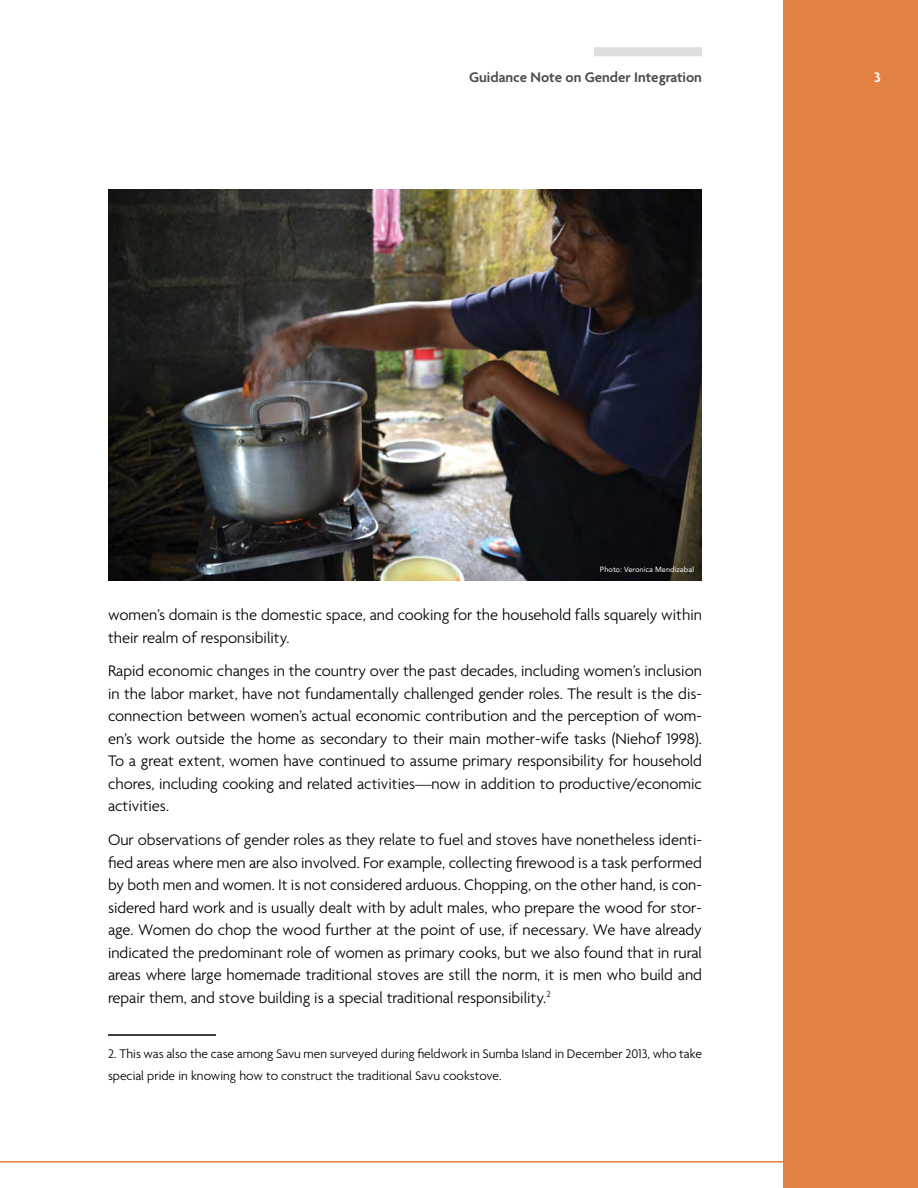
<style>
.page{position:relative;width:918px;height:1188px;background:#fff}
.page>*{position:absolute;margin:0;border:0;box-sizing:border-box;transform-origin:0 0}
.t1{font:300 16.5px/22.5px "Agenda";color:#000;text-align:justify}
.t2{font:600 15px "Agenda";color:#4d4d4f}
.t3{font:600 15px "Agenda";color:#fff}
.t4{font:300 13.5px/22.5px "Agenda";color:#000}
.t5{font:7.5px "Avenir";color:#fff}
</style>
<div class="page">
<hr style="left:0;top:1161px;width:918px;height:1px;background:#e28143">
<div style="left:594px;top:47px;width:108px;height:9px;background:#dcddde"></div>
<div style="left:783px;top:0;width:135px;height:1188px;background:#e28143"></div>
<hr style="left:108px;top:1034px;width:108px;height:2px;background:#000">
<img style="left:108px;top:189px;width:594px;height:391px">
<p class="t2" style="left:469px;top:68px;width:234px">Guidance Note on Gender Integration</p>
<p class="t3" style="left:874px;top:68px;width:8px">3</p>
<p class="t5" style="left:600px;top:565px;width:96px">Photo: Veronica Mendizabal</p>
<p class="t1" style="left:108px;top:603px;width:596px">women’s domain is the domestic space, and cooking for the household falls squarely within their realm of responsibility.</p>
<p class="t1" style="left:108px;top:660px;width:596px">Rapid economic changes in the country over the past decades, including women’s inclusion in the labor market, have not fundamentally challenged gender roles. The result is the dis&shy;connection between women’s actual economic contribution and the perception of wom&shy;en’s work outside the home as secondary to their main mother-wife tasks (Niehof 1998).<br>To a great extent, women have continued to assume primary responsibility for household chores, including cooking and related activities—now in addition to productive/economic activities.</p>
<p class="t1" style="left:108px;top:828px;width:596px">Our observations of gender roles as they relate to fuel and stoves have nonetheless identi&shy;fied areas where men are also involved. For example, collecting firewood is a task performed by both men and women. It is not considered arduous. Chopping, on the other hand, is con&shy;sidered hard work and is usually dealt with by adult males, who prepare the wood for stor&shy;age. Women do chop the wood further at the point of use, if necessary. We have already indicated the predominant role of women as primary cooks, but we also found that in rural areas where large homemade traditional stoves are still the norm, it is men who build and repair them, and stove building is a special traditional responsibility.<sup>2</sup></p>
<p class="t4" style="left:108px;top:1042px;width:596px">2. This was also the case among Savu men surveyed during fieldwork in Sumba Island in December 2013, who take special pride in knowing how to construct the traditional Savu cookstove.</p>
</div>
